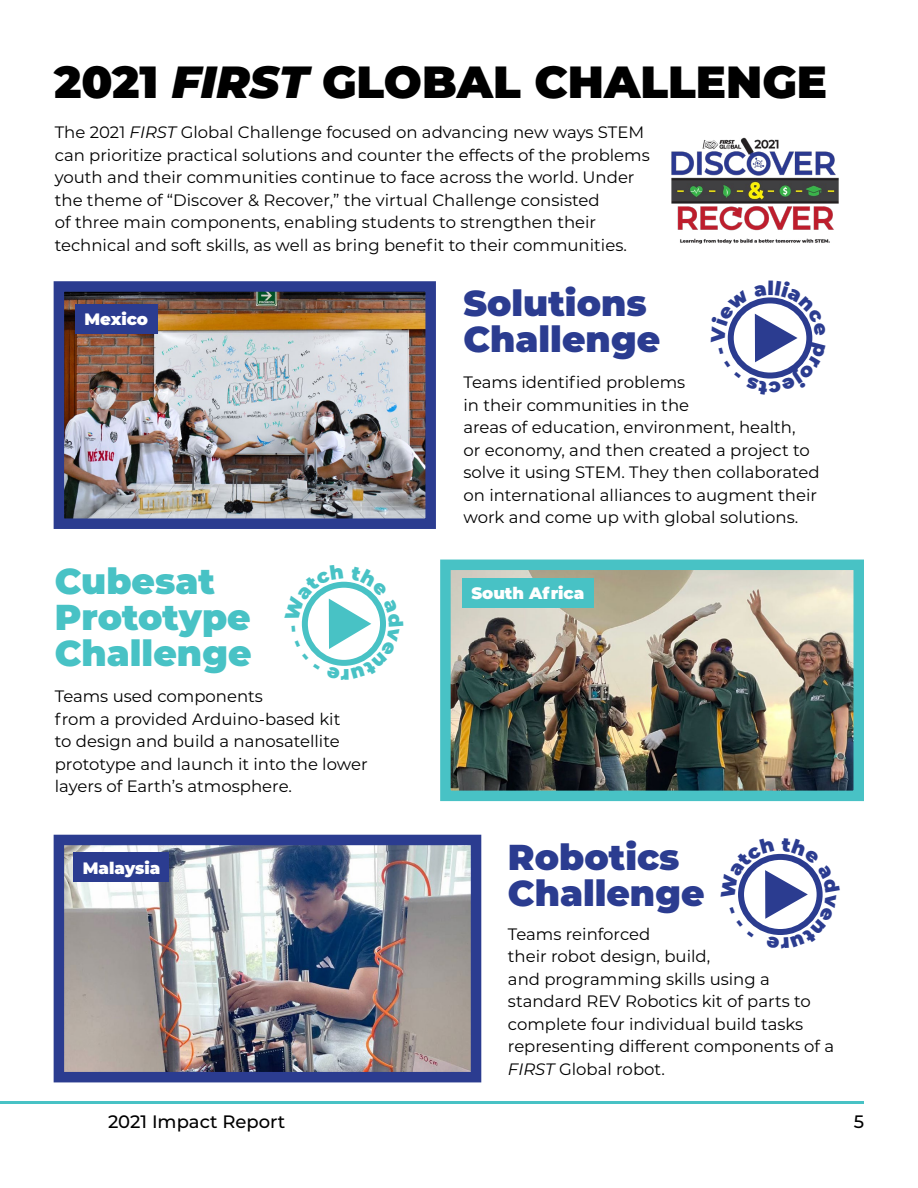
<style>
.page{position:relative;width:918px;height:1188px;background:#fff}
.page>*{position:absolute;margin:0;border:0;box-sizing:border-box;transform-origin:0 0}
.t1{font:900 45px "Montserrat";color:#000}
.t2{font:900 36px/36px "Montserrat";color:#2b3c90}
.t3{font:900 36px/36px "Montserrat";color:#48c2c5}
.t4{font:500 18px "Montserrat";color:#000}
.t5{font:16.5px/22.5px "Montserrat";color:#000}
.t6{font:900 16.5px "Montserrat";color:#fff}
.s1{font-style:italic}
</style>
<div class="page">
<hr style="left:0;top:1101px;width:864px;height:3px;background:#48c2c5">
<img style="left:451px;top:571px;width:402px;height:219px">
<div style="left:440px;top:560px;width:424px;height:241px;border:10px solid #48c2c5"></div>
<div style="left:462px;top:578px;width:132px;height:29px;background:#48c2c5"></div>
<img style="left:65px;top:846px;width:405px;height:225px">
<div style="left:54px;top:835px;width:427px;height:247px;border:10px solid #2b3c90"></div>
<div style="left:73px;top:853px;width:96px;height:29px;background:#2b3c90"></div>
<img style="left:65px;top:292px;width:360px;height:226px">
<div style="left:54px;top:281px;width:382px;height:248px;border:10px solid #2b3c90"></div>
<div style="left:75px;top:304px;width:83px;height:29px;background:#2b3c90"></div>
<img style="left:671px;top:137px;width:168px;height:107px">
<svg style="left:301px;top:581px;width:85px;height:85px"></svg>
<svg style="left:738px;top:853px;width:85px;height:82px"></svg>
<svg style="left:727px;top:297px;width:86px;height:82px"></svg>
<h1 class="t1" style="left:54px;top:49px;width:775px">2021 <span class="s1">FIRST</span> GLOBAL CHALLENGE</h1>
<p class="t5" style="left:55px;top:121px;width:597px">The 2021 <span class="s1">FIRST</span> Global Challenge focused on advancing new ways STEM can prioritize practical solutions and counter the effects of the problems youth and their communities continue to face across the world. Under the theme of “Discover &amp; Recover,” the virtual Challenge consisted<br>of three main components, enabling students to strengthen their technical and soft skills, as well as bring benefit to their communities.</p>
<p class="t6" style="left:85px;top:307px;width:65px">Mexico</p>
<h2 class="t3" style="left:55px;top:561px;width:198px">Cubesat<br>Prototype<br>Challenge</h2>
<p class="t5" style="left:55px;top:685px;width:314px">Teams used components<br>from a provided Arduino-based kit<br>to design and build a nanosatellite prototype and launch it into the lower layers of Earth’s atmosphere.</p>
<p class="t6" style="left:83px;top:855px;width:79px">Malaysia</p>
<h2 class="t2" style="left:464px;top:283px;width:198px">Solutions<br>Challenge</h2>
<p class="t5" style="left:464px;top:370px;width:358px">Teams identified problems<br>in their communities in the<br>areas of education, environment, health,<br>or economy, and then created a project to solve it using STEM. They then collaborated on international alliances to augment their work and come up with global solutions.</p>
<p class="t6" style="left:471px;top:581px;width:114px">South Africa</p>
<h2 class="t2" style="left:508px;top:837px;width:198px">Robotics<br>Challenge</h2>
<p class="t5" style="left:508px;top:922px;width:328px">Teams reinforced<br>their robot design, build,<br>and programming skills using a standard REV Robotics kit of parts to complete four individual build tasks representing different components of a<br><span class="s1">FIRST</span> Global robot.</p>
<p class="t4" style="left:108px;top:1109px;width:179px">2021 Impact Report</p>
<p class="t4" style="left:854px;top:1109px;width:12px">5</p>
</div>
